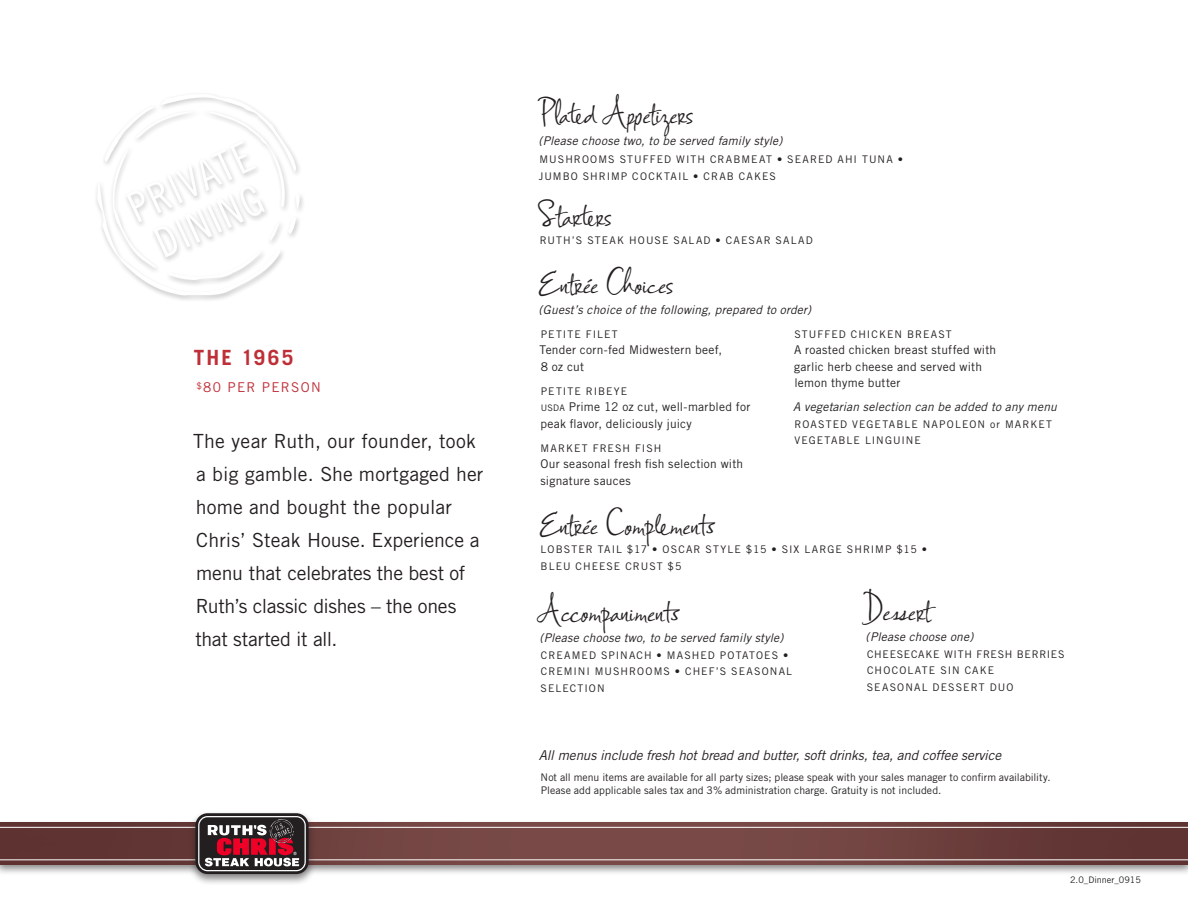
<style>
.page{position:relative;width:1188px;height:918px;background:#fff}
.page>*{position:absolute;margin:0;border:0;box-sizing:border-box;transform-origin:0 0}
.t1{font:42px "Ruths Hand";letter-spacing:-.005em;color:#231f20}
.t2{font:700 21px "Trade Gothic LT Std";letter-spacing:.105em;color:#be2f37}
.t3{font:19.5px/33px "Trade Gothic LT Std";letter-spacing:.005em;color:#231f20}
.t4{font:italic 13.5px "Trade Gothic";letter-spacing:-.01em;color:#231f20}
.t5{font:13.5px "Trade Gothic LT Std";letter-spacing:.095em;color:#be2f37}
.t6{font:12px/16.5px "Trade Gothic LT Std";letter-spacing:.02em;color:#231f20}
.t7{font:italic 12px "Trade Gothic";letter-spacing:.02em;color:#231f20}
.t8{font:10.5px/16.5px "Trade Gothic LT Std";letter-spacing:.095em;color:#231f20}
.t9{font:10.5px/13.5px "Trade Gothic LT Std";letter-spacing:.005em;color:#231f20}
.t10{font:9px "Trade Gothic LT Std";color:#231f20}
.s1{font-size:9px}
</style>
<div class="page">
<div style="left:0;top:820px;width:1188px;height:56px;background:#231f20;opacity:.55"></div>
<img style="left:0;top:823px;width:1188px;height:41px">
<hr style="left:0;top:859px;width:1188px;height:1px;background:#fff">
<hr style="left:0;top:827px;width:1188px;height:1px;background:#fff">
<div style="left:188px;top:810px;width:128px;height:76px;background:#231f20;opacity:.55"></div>
<svg style="left:195px;top:813px;width:114px;height:61px"></svg>
<svg style="left:198px;top:816px;width:108px;height:55px;background:#714950"></svg>
<svg style="left:96px;top:97px;width:204px;height:201px"></svg>
<h2 class="t2" style="left:194px;top:345px;width:101px">THE 1965</h2>
<p class="t5" style="left:196px;top:379px;width:126px"><sup>$</sup>80 PER PERSON</p>
<h3 class="t3" style="left:193px;top:424px;width:292px">The year Ruth, our founder, took a big gamble. She mortgaged her home and bought the popular<br>Chris’ Steak House. Experience a menu that celebrates the best of<br>Ruth’s classic dishes – the ones that started it all.</h3>
<h1 class="t1" style="left:538px;top:87px;width:157px">Plated Appetizers</h1>
<p class="t7" style="left:538px;top:134px;width:246px">(Please choose two, to be served family style)</p>
<p class="t8" style="left:539px;top:151px;width:366px">MUSHROOMS STUFFED WITH CRABMEAT • SEARED AHI TUNA •<br>JUMBO SHRIMP COCKTAIL • CRAB CAKES</p>
<h1 class="t1" style="left:537px;top:189px;width:76px">Starters</h1>
<p class="t8" style="left:540px;top:232px;width:275px">RUTH’S STEAK HOUSE SALAD • CAESAR SALAD</p>
<h1 class="t1" style="left:538px;top:258px;width:137px">Entrée Choices</h1>
<p class="t7" style="left:538px;top:302px;width:274px">(Guest’s choice of the following, prepared to order)</p>
<p class="t8" style="left:541px;top:326px;width:78px">PETITE FILET</p>
<p class="t6" style="left:540px;top:341px;width:184px">Tender corn-fed Midwestern beef,<br>8 oz cut</p>
<p class="t8" style="left:541px;top:383px;width:88px">PETITE RIBEYE</p>
<p class="t6" style="left:540px;top:398px;width:212px"><span class="s1">USDA</span> Prime 12 oz cut, well-marbled for peak flavor, deliciously juicy</p>
<p class="t8" style="left:541px;top:440px;width:122px">MARKET FRESH FISH</p>
<p class="t6" style="left:540px;top:455px;width:204px">Our seasonal fresh fish selection with signature sauces</p>
<p class="t8" style="left:794px;top:326px;width:159px">STUFFED CHICKEN BREAST</p>
<p class="t6" style="left:794px;top:341px;width:204px">A roasted chicken breast stuffed with garlic herb cheese and served with lemon thyme butter</p>
<p class="t7" style="left:793px;top:400px;width:265px">A vegetarian selection can be added to any menu</p>
<p class="t8" style="left:794px;top:416px;width:259px">ROASTED VEGETABLE NAPOLEON or MARKET<br>VEGETABLE LINGUINE</p>
<h1 class="t1" style="left:539px;top:498px;width:180px">Entrée Complements</h1>
<p class="t8" style="left:541px;top:541px;width:388px">LOBSTER TAIL $17 • OSCAR STYLE $15 • SIX LARGE SHRIMP $15 •<br>BLEU CHEESE CRUST $5</p>
<h1 class="t1" style="left:537px;top:586px;width:146px">Accompaniments</h1>
<p class="t7" style="left:539px;top:631px;width:246px">(Please choose two, to be served family style)</p>
<p class="t8" style="left:541px;top:647px;width:253px">CREAMED SPINACH • MASHED POTATOES •<br>CREMINI MUSHROOMS • CHEF’S SEASONAL<br>SELECTION</p>
<h1 class="t1" style="left:863px;top:585px;width:69px">Dessert</h1>
<p class="t7" style="left:866px;top:630px;width:109px">(Please choose one)</p>
<p class="t8" style="left:867px;top:646px;width:199px">CHEESECAKE WITH FRESH BERRIES<br>CHOCOLATE SIN CAKE<br>SEASONAL DESSERT DUO</p>
<p class="t4" style="left:539px;top:747px;width:464px">All menus include fresh hot bread and butter, soft drinks, tea, and coffee service</p>
<p class="t9" style="left:541px;top:770px;width:511px">Not all menu items are available for all party sizes; please speak with your sales manager to confirm availability.<br>Please add applicable sales tax and 3% administration charge. Gratuity is not included.</p>
<p class="t10" style="left:1070px;top:875px;width:72px">2.0_Dinner_0915</p>
</div>
